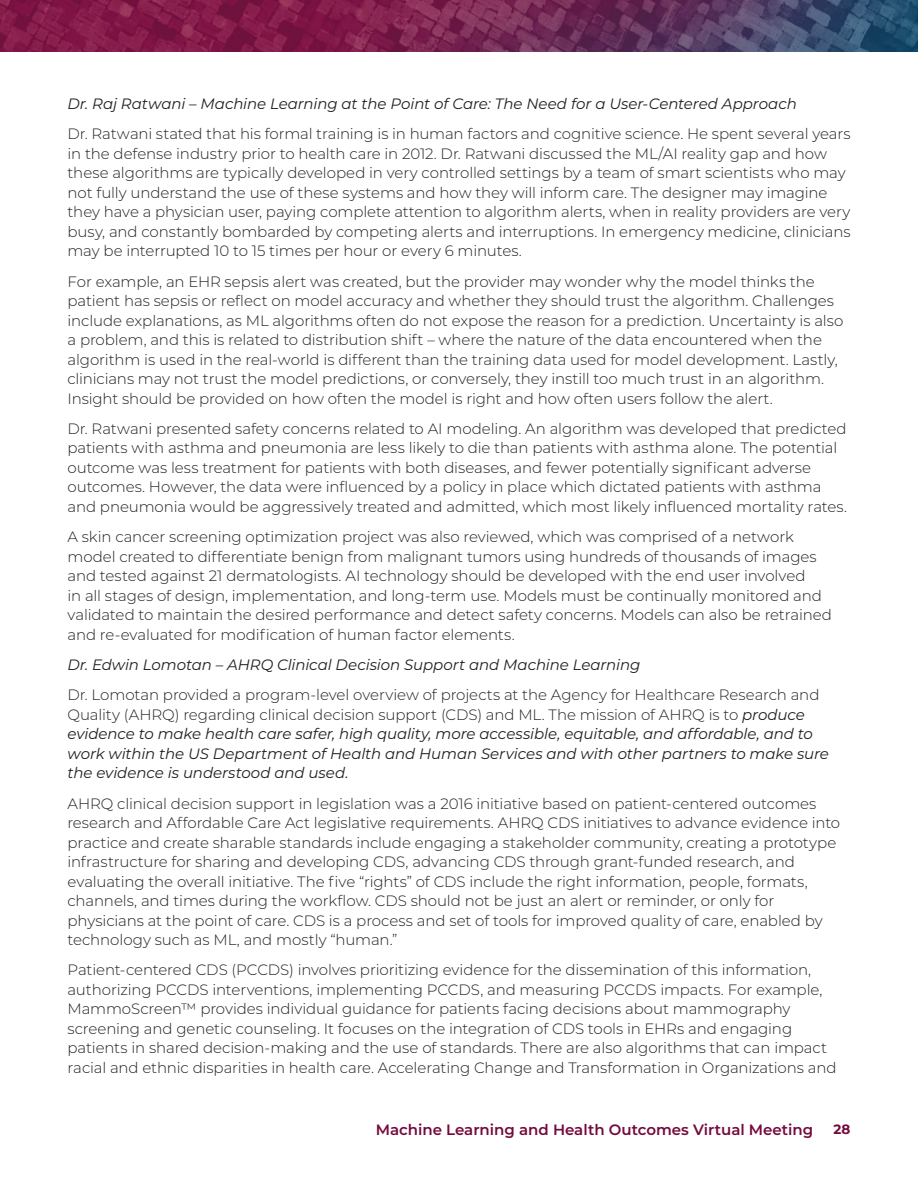
<style>
.page{position:relative;width:918px;height:1188px;background:#fff}
.page>*{position:absolute;margin:0;border:0;box-sizing:border-box;transform-origin:0 0}
.t1{font:300 15px/19.5px "Montserrat";letter-spacing:-.005em;color:#231f20}
.t2{font:italic 15px/19.5px "Montserrat";letter-spacing:-.005em;color:#231f20}
.t3{font:600 15px "Montserrat";color:#740a3c}
.t4{font:700 13.5px "Montserrat";color:#740a3c}
.s1{font-weight:300;font-style:normal}
</style>
<div class="page">
<img style="left:0;top:0;width:918px;height:52px">
<h4 class="t2" style="left:68px;top:93px;width:731px">Dr. Raj Ratwani – Machine Learning at the Point of Care: The Need for a User-Centered Approach</h4>
<p class="t1" style="left:68px;top:124px;width:785px">Dr. Ratwani stated that his formal training is in human factors and cognitive science. He spent several years in the defense industry prior to health care in 2012. Dr. Ratwani discussed the ML/AI reality gap and how these algorithms are typically developed in very controlled settings by a team of smart scientists who may not fully understand the use of these systems and how they will inform care. The designer may imagine they have a physician user, paying complete attention to algorithm alerts, when in reality providers are very busy, and constantly bombarded by competing alerts and interruptions. In emergency medicine, clinicians may be interrupted 10 to 15 times per hour or every 6 minutes.</p>
<p class="t1" style="left:68px;top:271px;width:777px">For example, an EHR sepsis alert was created, but the provider may wonder why the model thinks the patient has sepsis or reflect on model accuracy and whether they should trust the algorithm. Challenges include explanations, as ML algorithms often do not expose the reason for a prediction. Uncertainty is also a problem, and this is related to distribution shift – where the nature of the data encountered when the algorithm is used in the real-world is different than the training data used for model development. Lastly, clinicians may not trust the model predictions, or conversely, they instill too much trust in an algorithm.<br>Insight should be provided on how often the model is right and how often users follow the alert.</p>
<p class="t1" style="left:68px;top:418px;width:781px">Dr. Ratwani presented safety concerns related to AI modeling. An algorithm was developed that predicted patients with asthma and pneumonia are less likely to die than patients with asthma alone. The potential outcome was less treatment for patients with both diseases, and fewer potentially significant adverse outcomes. However, the data were influenced by a policy in place which dictated patients with asthma and pneumonia would be aggressively treated and admitted, which most likely influenced mortality rates.</p>
<p class="t1" style="left:68px;top:527px;width:766px">A skin cancer screening optimization project was also reviewed, which was comprised of a network model created to differentiate benign from malignant tumors using hundreds of thousands of images and tested against 21 dermatologists. AI technology should be developed with the end user involved<br>in all stages of design, implementation, and long-term use. Models must be continually monitored and validated to maintain the desired performance and detect safety concerns. Models can also be retrained and re-evaluated for modification of human factor elements.</p>
<h4 class="t2" style="left:68px;top:654px;width:574px">Dr. Edwin Lomotan – AHRQ Clinical Decision Support and Machine Learning</h4>
<p class="t2" style="left:68px;top:685px;width:763px"><span class="s1">Dr. Lomotan provided a program-level overview of projects at the Agency for Healthcare Research and Quality (AHRQ) regarding clinical decision support (CDS) and ML. The mission of AHRQ is to</span> produce evidence to make health care safer, high quality, more accessible, equitable, and affordable, and to work within the US Department of Health and Human Services and with other partners to make sure the evidence is understood and used.</p>
<p class="t1" style="left:68px;top:793px;width:774px">AHRQ clinical decision support in legislation was a 2016 initiative based on patient-centered outcomes research and Affordable Care Act legislative requirements. AHRQ CDS initiatives to advance evidence into practice and create sharable standards include engaging a stakeholder community, creating a prototype infrastructure for sharing and developing CDS, advancing CDS through grant-funded research, and evaluating the overall initiative. The five “rights” of CDS include the right information, people, formats, channels, and times during the workflow. CDS should not be just an alert or reminder, or only for physicians at the point of care. CDS is a process and set of tools for improved quality of care, enabled by technology such as ML, and mostly “human.”</p>
<p class="t1" style="left:68px;top:960px;width:771px">Patient-centered CDS (PCCDS) involves prioritizing evidence for the dissemination of this information, authorizing PCCDS interventions, implementing PCCDS, and measuring PCCDS impacts. For example, MammoScreen™ provides individual guidance for patients facing decisions about mammography screening and genetic counseling. It focuses on the integration of CDS tools in EHRs and engaging patients in shared decision-making and the use of standards. There are also algorithms that can impact racial and ethnic disparities in health care. Accelerating Change and Transformation in Organizations and</p>
<p class="t3" style="left:376px;top:1119px;width:439px">Machine Learning and Health Outcomes Virtual Meeting</p>
<p class="t4" style="left:834px;top:1119px;width:18px">28</p>
</div>
